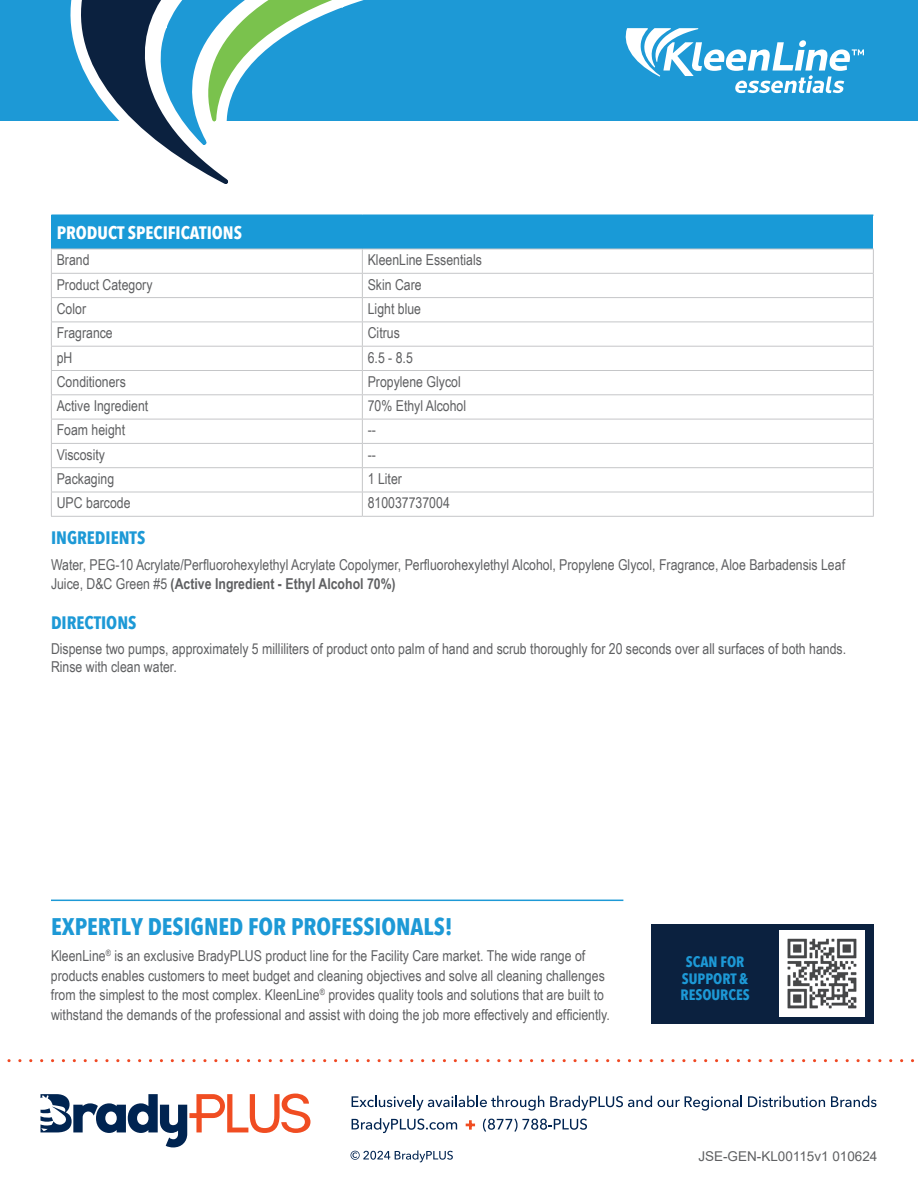
<style>
.page{position:relative;width:918px;height:1188px;background:#fff}
.page>*{position:absolute;margin:0;border:0;box-sizing:border-box;transform-origin:0 0}
.t1{font:700 24px "Avenir Next Condensed";color:#1d99d6}
.t2{font:700 18px "Avenir Next Condensed";color:#fff}
.t3{font:700 18px "Avenir Next Condensed";color:#1d99d6}
.t4{font:15px/19.5px "Arial Narrow";color:#5f6062}
.t5{font:700 15px/16.5px "Avenir Next Condensed";color:#1d99d6;text-align:center}
.t6{font:13.5px "Arial";color:#5f6062}
.s1{font-weight:700}
</style>
<div class="page">
<div style="left:0;top:0;width:918px;height:122px;background:#1d99d6"></div>
<svg style="left:45px;top:0;width:362px;height:184px"></svg>
<svg style="left:625px;top:28px;width:239px;height:65px"></svg>
<svg style="left:40px;top:1094px;width:270px;height:53px"></svg>
<svg style="left:7px;top:1059px;width:907px;height:3px"></svg>
<svg style="left:352px;top:1096px;width:192px;height:15px"></svg>
<svg style="left:550px;top:1096px;width:102px;height:15px"></svg>
<svg style="left:658px;top:1096px;width:84px;height:15px"></svg>
<svg style="left:748px;top:1096px;width:77px;height:11px"></svg>
<svg style="left:831px;top:1096px;width:45px;height:11px"></svg>
<svg style="left:352px;top:1118px;width:105px;height:15px"></svg>
<svg style="left:465px;top:1120px;width:11px;height:10px"></svg>
<svg style="left:483px;top:1118px;width:104px;height:14px"></svg>
<svg style="left:351px;top:1150px;width:102px;height:12px"></svg>
<div style="left:51px;top:215px;width:822px;height:34px;background:#199ad7"></div>
<svg style="left:52px;top:272px;width:821px;height:244px"></svg>
<hr style="left:51px;top:214px;width:311px;height:2px;background:#199ad7">
<hr style="left:362px;top:214px;width:511px;height:2px;background:#199ad7">
<hr style="left:51px;top:249px;width:311px;height:1px;background:#c5c6c8">
<hr style="left:362px;top:249px;width:512px;height:1px;background:#c5c6c8">
<hr style="left:51px;top:273px;width:311px;height:1px;background:#c5c6c8">
<hr style="left:362px;top:273px;width:512px;height:1px;background:#c5c6c8">
<hr style="left:51px;top:297px;width:311px;height:1px;background:#c5c6c8">
<hr style="left:362px;top:297px;width:512px;height:1px;background:#c5c6c8">
<hr style="left:51px;top:322px;width:311px;height:1px;background:#c5c6c8">
<hr style="left:362px;top:322px;width:512px;height:1px;background:#c5c6c8">
<hr style="left:51px;top:346px;width:311px;height:1px;background:#c5c6c8">
<hr style="left:51px;top:370px;width:311px;height:1px;background:#c5c6c8">
<hr style="left:362px;top:346px;width:512px;height:1px;background:#c5c6c8">
<hr style="left:51px;top:394px;width:311px;height:1px;background:#c5c6c8">
<hr style="left:51px;top:419px;width:311px;height:1px;background:#c5c6c8">
<hr style="left:362px;top:370px;width:512px;height:1px;background:#c5c6c8">
<hr style="left:51px;top:443px;width:311px;height:1px;background:#c5c6c8">
<hr style="left:51px;top:467px;width:311px;height:1px;background:#c5c6c8">
<hr style="left:362px;top:394px;width:512px;height:1px;background:#c5c6c8">
<hr style="left:362px;top:419px;width:512px;height:1px;background:#c5c6c8">
<hr style="left:51px;top:492px;width:311px;height:1px;background:#c5c6c8">
<svg style="left:51px;top:249px;width:1px;height:267px"></svg>
<hr style="left:362px;top:443px;width:512px;height:1px;background:#c5c6c8">
<hr style="left:362px;top:467px;width:512px;height:1px;background:#c5c6c8">
<svg style="left:362px;top:249px;width:1px;height:267px"></svg>
<hr style="left:51px;top:516px;width:311px;height:1px;background:#c5c6c8">
<hr style="left:362px;top:492px;width:512px;height:1px;background:#c5c6c8">
<svg style="left:873px;top:249px;width:1px;height:267px"></svg>
<hr style="left:362px;top:516px;width:512px;height:1px;background:#c5c6c8">
<hr style="left:51px;top:900px;width:572px;height:1px;background:#1d99d6">
<div style="left:651px;top:924px;width:223px;height:100px;background:#0b213f"></div>
<img style="left:779px;top:931px;width:86px;height:85px">
<p class="t2" style="left:57px;top:221px;width:187px">PRODUCT SPECIFICATIONS</p>
<p class="t4" style="left:57px;top:250px;width:34px">Brand</p>
<p class="t4" style="left:368px;top:250px;width:116px">KleenLine Essentials</p>
<p class="t4" style="left:57px;top:274px;width:97px">Product Category</p>
<p class="t4" style="left:368px;top:274px;width:55px">Skin Care</p>
<p class="t4" style="left:57px;top:298px;width:31px">Color</p>
<p class="t4" style="left:368px;top:298px;width:55px">Light blue</p>
<p class="t4" style="left:57px;top:323px;width:58px">Fragrance</p>
<p class="t4" style="left:368px;top:323px;width:34px">Citrus</p>
<p class="t4" style="left:57px;top:347px;width:17px">pH</p>
<p class="t4" style="left:368px;top:347px;width:47px">6.5 - 8.5</p>
<p class="t4" style="left:57px;top:371px;width:71px">Conditioners</p>
<p class="t4" style="left:368px;top:371px;width:94px">Propylene Glycol</p>
<p class="t4" style="left:57px;top:396px;width:93px">Active Ingredient</p>
<p class="t4" style="left:368px;top:396px;width:100px">70% Ethyl Alcohol</p>
<p class="t4" style="left:57px;top:420px;width:70px">Foam height</p>
<p class="t4" style="left:368px;top:420px;width:10px">--</p>
<p class="t4" style="left:57px;top:444px;width:50px">Viscosity</p>
<p class="t4" style="left:368px;top:444px;width:10px">--</p>
<p class="t4" style="left:57px;top:468px;width:59px">Packaging</p>
<p class="t4" style="left:368px;top:468px;width:36px">1 Liter</p>
<p class="t4" style="left:57px;top:493px;width:75px">UPC barcode</p>
<p class="t4" style="left:368px;top:493px;width:84px">810037737004</p>
<p class="t3" style="left:51px;top:526px;width:96px">INGREDIENTS</p>
<p class="t4" style="left:51px;top:554px;width:796px">Water, PEG-10 Acrylate/Perfluorohexylethyl Acrylate Copolymer, Perfluorohexylethyl Alcohol, Propylene Glycol, Fragrance, Aloe Barbadensis Leaf<br>Juice, D&amp;C Green #5 <span class="s1">(Active Ingredient - Ethyl Alcohol 70%)</span></p>
<p class="t3" style="left:51px;top:612px;width:87px">DIRECTIONS</p>
<p class="t4" style="left:51px;top:639px;width:797px;line-height:18px">Dispense two pumps, approximately 5 milliliters of product onto palm of hand and scrub thoroughly for 20 seconds over all surfaces of both hands.<br>Rinse with clean water.</p>
<h1 class="t1" style="left:51px;top:912px;width:403px">EXPERTLY DESIGNED FOR PROFESSIONALS!</h1>
<p class="t4" style="left:51px;top:945px;width:560px">KleenLine<sup>®</sup> is an exclusive BradyPLUS product line for the Facility Care market. The wide range of products enables customers to meet budget and cleaning objectives and solve all cleaning challenges from the simplest to the most complex. KleenLine<sup>®</sup> provides quality tools and solutions that are built to withstand the demands of the professional and assist with doing the job more effectively and efficiently.</p>
<p class="t5" style="left:681px;top:954px;width:71px">SCAN FOR<br>SUPPORT &amp;<br>RESOURCES</p>
<p class="t6" style="left:698px;top:1147px;width:181px">JSE-GEN-KL00115v1 010624</p>
</div>
